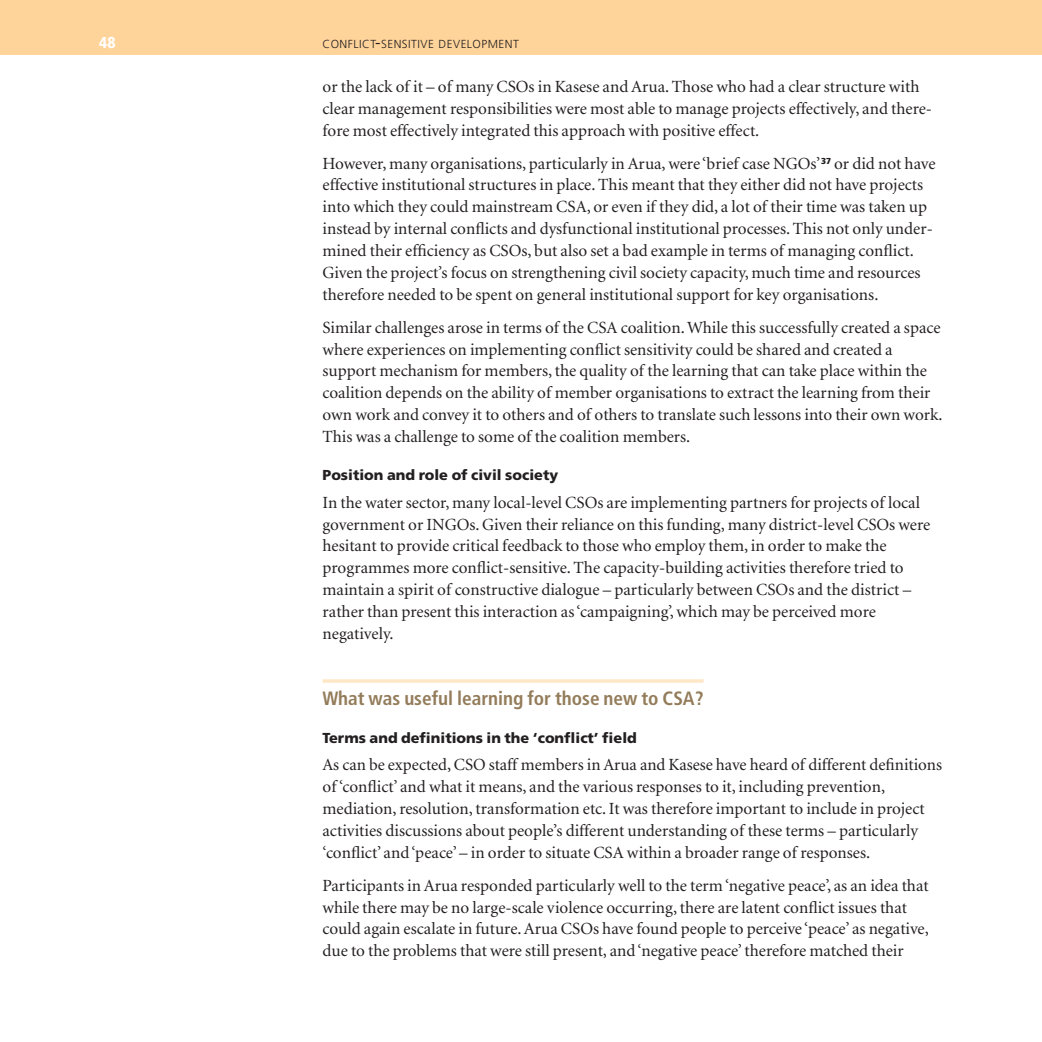
<style>
.page{position:relative;width:1042px;height:1042px;background:#fff}
.page>*{position:absolute;margin:0;border:0;box-sizing:border-box;transform-origin:0 0}
.t1{font:700 condensed 19.25px "Frutiger";color:#937c5a}
.t2{font:17.15px/21.9px "Minion";color:#231f20}
.t3{font:900 condensed 15.75px "Frutiger";color:#fff}
.t4{font:900 14.35px "Frutiger";color:#231f20}
.t5{font:300 11.72px "Frutiger";letter-spacing:.04em;color:#231f20}
.s1{font-size:16.62px}
</style>
<div class="page">
<div style="left:0;top:0;width:1042px;height:55px;background:#ffd49a"></div>
<hr style="left:322px;top:679px;width:381px;height:4px;background:#ffecd4">
<p class="t3" style="left:99px;top:36px;width:18px">48</p>
<p class="t5" style="left:322px;top:39px;width:198px">CONFLICT<span class="s1">-</span>SENSITIVE DEVELOPMENT</p>
<p class="t2" style="left:322px;top:77px;width:611px">or the lack of it – of many CSOs in Kasese and Arua. Those who had a clear structure with clear management responsibilities were most able to manage projects effectively, and there&shy;fore most effectively integrated this approach with positive effect.</p>
<p class="t2" style="left:322px;top:154px;width:614px">However, many organisations, particularly in Arua, were ‘brief case NGOs’<sup>37</sup> or did not have effective institutional structures in place. This meant that they either did not have projects into which they could mainstream CSA, or even if they did, a lot of their time was taken up instead by internal conflicts and dysfunctional institutional processes. This not only under&shy;mined their efficiency as CSOs, but also set a bad example in terms of managing conflict.<br>Given the project’s focus on strengthening civil society capacity, much time and resources therefore needed to be spent on general institutional support for key organisations.</p>
<p class="t2" style="left:322px;top:318px;width:621px">Similar challenges arose in terms of the CSA coalition. While this successfully created a space where experiences on implementing conflict sensitivity could be shared and created a support mechanism for members, the quality of the learning that can take place within the coalition depends on the ability of member organisations to extract the learning from their own work and convey it to others and of others to translate such lessons into their own work.<br>This was a challenge to some of the coalition members.</p>
<p class="t4" style="left:322px;top:469px;width:237px">Position and role of civil society</p>
<p class="t2" style="left:322px;top:493px;width:609px">In the water sector, many local-level CSOs are implementing partners for projects of local government or INGOs. Given their reliance on this funding, many district-level CSOs were hesitant to provide critical feedback to those who employ them, in order to make the programmes more conflict-sensitive. The capacity-building activities therefore tried to maintain a spirit of constructive dialogue – particularly between CSOs and the district – rather than present this interaction as ‘campaigning’, which may be perceived more negatively.</p>
<p class="t1" style="left:322px;top:690px;width:383px">What was useful learning for those new to CSA?</p>
<p class="t4" style="left:322px;top:732px;width:316px">Terms and definitions in the ‘conflict’ field</p>
<p class="t2" style="left:322px;top:755px;width:621px">As can be expected, CSO staff members in Arua and Kasese have heard of different definitions of ‘conflict’ and what it means, and the various responses to it, including prevention, mediation, resolution, transformation etc. It was therefore important to include in project activities discussions about people’s different understanding of these terms – particularly ‘conflict’ and ‘peace’ – in order to situate CSA within a broader range of responses.</p>
<p class="t2" style="left:322px;top:875px;width:608px">Participants in Arua responded particularly well to the term ‘negative peace’, as an idea that while there may be no large-scale violence occurring, there are latent conflict issues that could again escalate in future. Arua CSOs have found people to perceive ‘peace’ as negative, due to the problems that were still present, and ‘negative peace’ therefore matched their</p>
</div>
